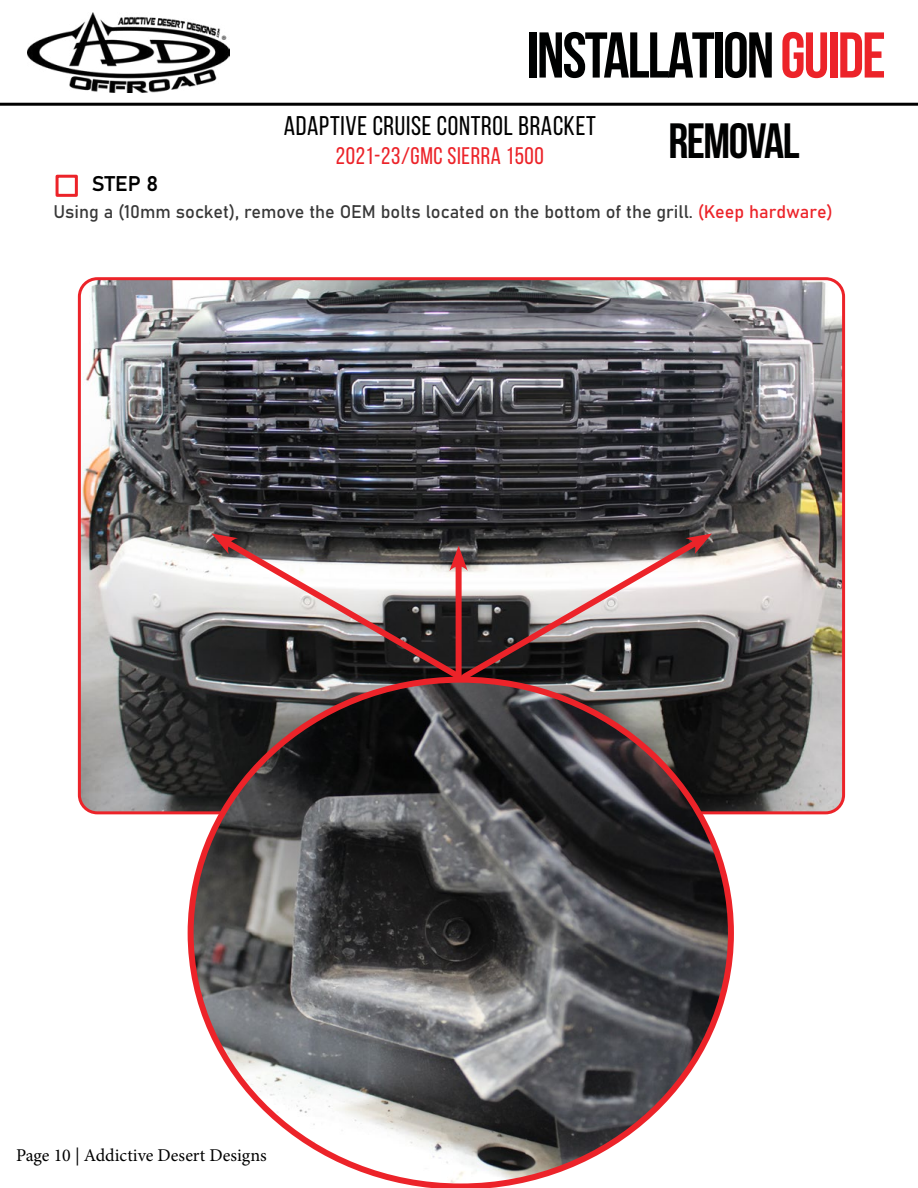
<style>
.page{position:relative;width:918px;height:1188px;background:#fff}
.page>*{position:absolute;margin:0;border:0;box-sizing:border-box;transform-origin:0 0}
.t1{font:700 64.5px "Bebas Neue";letter-spacing:-.03em;color:#000101}
.t2{font:700 49.5px "Bebas Neue";letter-spacing:-.03em;color:#000101}
.t3{font:27px "Bebas Neue";letter-spacing:.025em;color:#000}
.t4{font:24px "Bebas Neue";letter-spacing:.025em;color:#ec2329}
.t5{font:21px "Bahnschrift";color:#000}
.t6{font:18px "Bahnschrift";color:#383838}
.t7{font:18px "Minion Pro";color:#000}
.s1{color:#ec2329}
</style>
<div class="page">
<hr style="left:0;top:103px;width:918px;height:3px;background:#000">
<img style="left:27px;top:12px;width:203px;height:80px">
<img style="left:79px;top:281px;width:765px;height:532px">
<div style="left:56px;top:175px;width:22px;height:22px;border:3px solid #ec2329"></div>
<svg style="left:188px;top:677px;width:546px;height:511px"></svg>
<svg style="left:212px;top:533px;width:500px;height:152px"></svg>
<h1 class="t1" style="left:527px;top:20px;width:361px">INSTALLATION<span class="s1">GUIDE</span></h1>
<h3 class="t3" style="left:284px;top:111px;width:314px">ADAPTIVE CRUISE CONTROL BRACKET</h3>
<h3 class="t4" style="left:336px;top:143px;width:209px">2021-23/GMC SIERRA 1500</h3>
<h2 class="t2" style="left:668px;top:114px;width:133px">REMOVAL</h2>
<p class="t5" style="left:92px;top:168px;width:68px">STEP 8</p>
<p class="t6" style="left:54px;top:198px;width:781px">Using a (10mm socket), remove the OEM bolts located on the bottom of the grill. <span class="s1">(Keep hardware)</span></p>
<p class="t7" style="left:16px;top:1143px;width:252px">Page 10 | Addictive Desert Designs</p>
</div>
